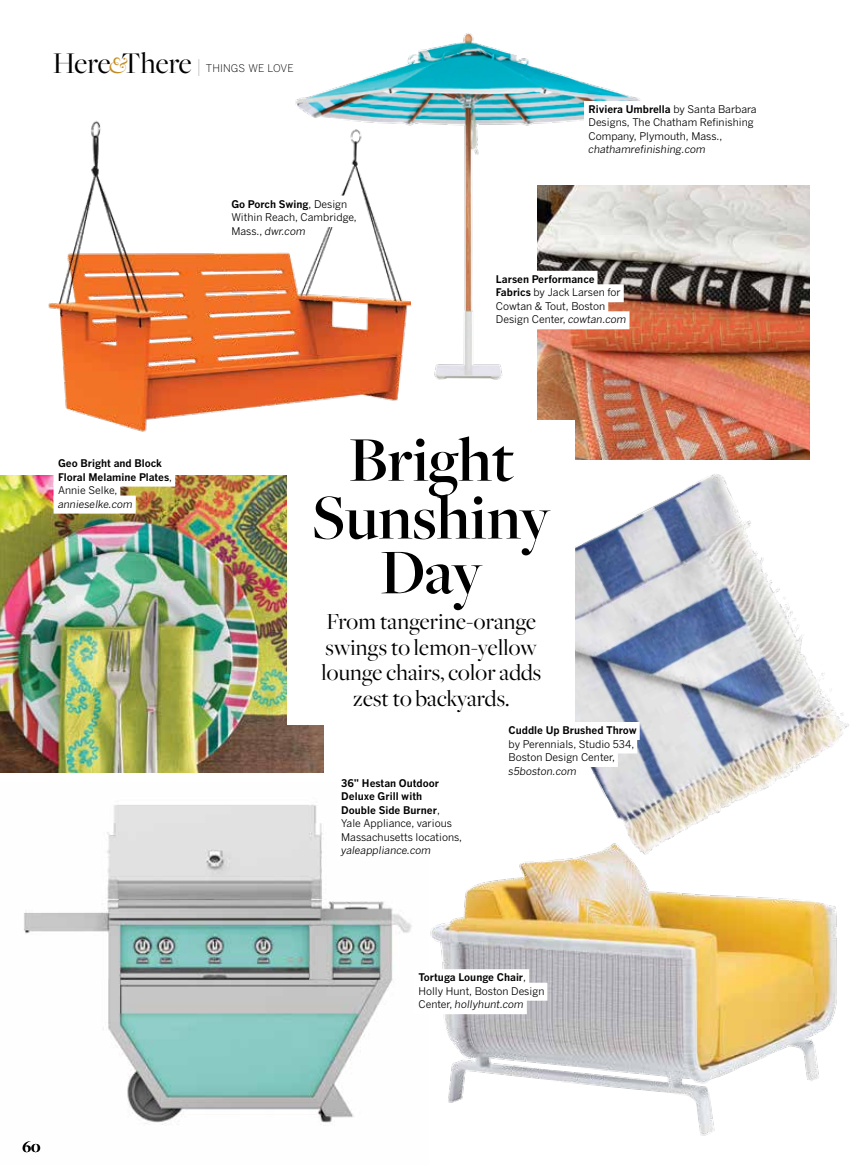
<style>
.page{position:relative;width:864px;height:1175px;background:#fff}
.page>*{position:absolute;margin:0;border:0;box-sizing:border-box;transform-origin:0 0}
.t1{font:600 66px/56.2px "Freight Big Pro";color:#000;text-align:center}
.t2{font:24px/25.5px "Freight Big Pro";letter-spacing:.01em;color:#000;text-align:center}
.t3{font:700 16.5px "Freight Big Pro";color:#000}
.t4{font:10.5px/13.5px "Benton Gothic";color:#000}
.t5{font:700 10.5px/13.5px "Benton Gothic";color:#000}
.t6{font:italic 10.5px "Benton Gothic";color:#000}
.t7{font:300 10.5px "Benton Gothic";letter-spacing:.005em;color:#000}
.s1{font-family:"Freight Big Pro";font-weight:400;font-size:31.2px}
.s2{font-family:"Freight Big Pro";font-weight:400;font-style:italic;font-size:24.45px;color:#c58b1e}
.s3{font-family:"Freight Big Pro";font-weight:400;font-size:19.2px}
.s4{font-weight:700}
.s5{font-style:italic}
.s6{font-weight:400}
</style>
<div class="page">
<img style="left:538px;top:185px;width:272px;height:230px">
<img style="left:295px;top:33px;width:355px;height:350px">
<img style="left:537px;top:415px;width:312px;height:396px">
<div style="left:47px;top:46px;width:253px;height:33px;background:#fff"></div>
<img style="left:48px;top:112px;width:363px;height:320px">
<img style="left:430px;top:811px;width:407px;height:325px">
<img style="left:24px;top:804px;width:388px;height:321px">
<div style="left:491px;top:271px;width:107px;height:18px;background:#fff"></div>
<div style="left:491px;top:284px;width:133px;height:18px;background:#fff"></div>
<div style="left:491px;top:298px;width:117px;height:18px;background:#fff"></div>
<div style="left:491px;top:311px;width:139px;height:18px;background:#fff"></div>
<div style="left:584px;top:101px;width:176px;height:18px;background:#fff"></div>
<div style="left:584px;top:114px;width:173px;height:18px;background:#fff"></div>
<div style="left:584px;top:128px;width:141px;height:18px;background:#fff"></div>
<div style="left:584px;top:141px;width:125px;height:18px;background:#fff"></div>
<div style="left:227px;top:195px;width:123px;height:18px;background:#fff"></div>
<div style="left:227px;top:209px;width:133px;height:18px;background:#fff"></div>
<div style="left:227px;top:222px;width:82px;height:18px;background:#fff"></div>
<div style="left:414px;top:969px;width:115px;height:18px;background:#fff"></div>
<div style="left:414px;top:982px;width:133px;height:18px;background:#fff"></div>
<div style="left:414px;top:996px;width:113px;height:18px;background:#fff"></div>
<img style="left:0;top:476px;width:323px;height:296px">
<div style="left:287px;top:420px;width:288px;height:304px;background:#fff"></div>
<div style="left:54px;top:468px;width:121px;height:18px;background:#fff"></div>
<div style="left:54px;top:482px;width:66px;height:18px;background:#fff"></div>
<div style="left:54px;top:495px;width:82px;height:18px;background:#fff"></div>
<div style="left:337px;top:801px;width:106px;height:18px;background:#fff"></div>
<div style="left:337px;top:815px;width:118px;height:18px;background:#fff"></div>
<div style="left:337px;top:828px;width:128px;height:18px;background:#fff"></div>
<div style="left:337px;top:842px;width:97px;height:18px;background:#fff"></div>
<div style="left:504px;top:722px;width:136px;height:18px;background:#fff"></div>
<div style="left:504px;top:735px;width:133px;height:18px;background:#fff"></div>
<div style="left:504px;top:749px;width:114px;height:18px;background:#fff"></div>
<div style="left:504px;top:762px;width:76px;height:18px;background:#fff"></div>
<p class="t7" style="left:53px;top:62px;width:242px"><span class="s1">Here</span><span class="s2">&amp;</span><span class="s1">There</span> <span class="s3">|</span> THINGS WE LOVE</p>
<p class="t4" style="left:231px;top:197px;width:127px"><span class="s4">Go Porch Swing</span>, Design<br>Within Reach, Cambridge,<br>Mass., <span class="s5">dwr.com</span></p>
<p class="t4" style="left:589px;top:102px;width:170px"><span class="s4">Riviera Umbrella</span> by Santa Barbara<br>Designs, The Chatham Refinishing<br>Company, Plymouth, Mass.,</p>
<p class="t6" style="left:589px;top:143px;width:119px">chathamrefinishing.com</p>
<p class="t4" style="left:496px;top:272px;width:132px"><span class="s4">Larsen Performance<br>Fabrics</span> by Jack Larsen for<br>Cowtan &amp; Tout, Boston<br>Design Center, <span class="s5">cowtan.com</span></p>
<p class="t5" style="left:58px;top:456px;width:116px">Geo Bright and Block<br>Floral Melamine Plates<span class="s6">,<br>Annie Selke,</span></p>
<p class="t6" style="left:58px;top:497px;width:76px">annieselke.com</p>
<h1 class="t1" style="left:312px;top:430px;width:240px">Bright<br>Sunshiny<br>Day</h1>
<h2 class="t2" style="left:322px;top:608px;width:221px">From tangerine-orange swings to lemon-yellow lounge chairs, color adds zest to backyards.</h2>
<p class="t5" style="left:341px;top:776px;width:122px">36" Hestan Outdoor<br>Deluxe Grill with<br>Double Side Burner<span class="s6">,<br>Yale Appliance, various<br>Massachusetts locations,</span></p>
<p class="t6" style="left:341px;top:844px;width:91px">yaleappliance.com</p>
<p class="t5" style="left:509px;top:723px;width:130px">Cuddle Up Brushed Throw</p>
<p class="t4" style="left:509px;top:736px;width:127px">by Perennials, Studio 534,<br>Boston Design Center,</p>
<p class="t6" style="left:509px;top:764px;width:70px">s5boston.com</p>
<p class="t4" style="left:418px;top:970px;width:128px"><span class="s4">Tortuga Lounge Chair</span>,<br>Holly Hunt, Boston Design<br>Center, <span class="s5">hollyhunt.com</span></p>
<h3 class="t3" style="left:22px;top:1136px;width:20px">60</h3>
</div>
